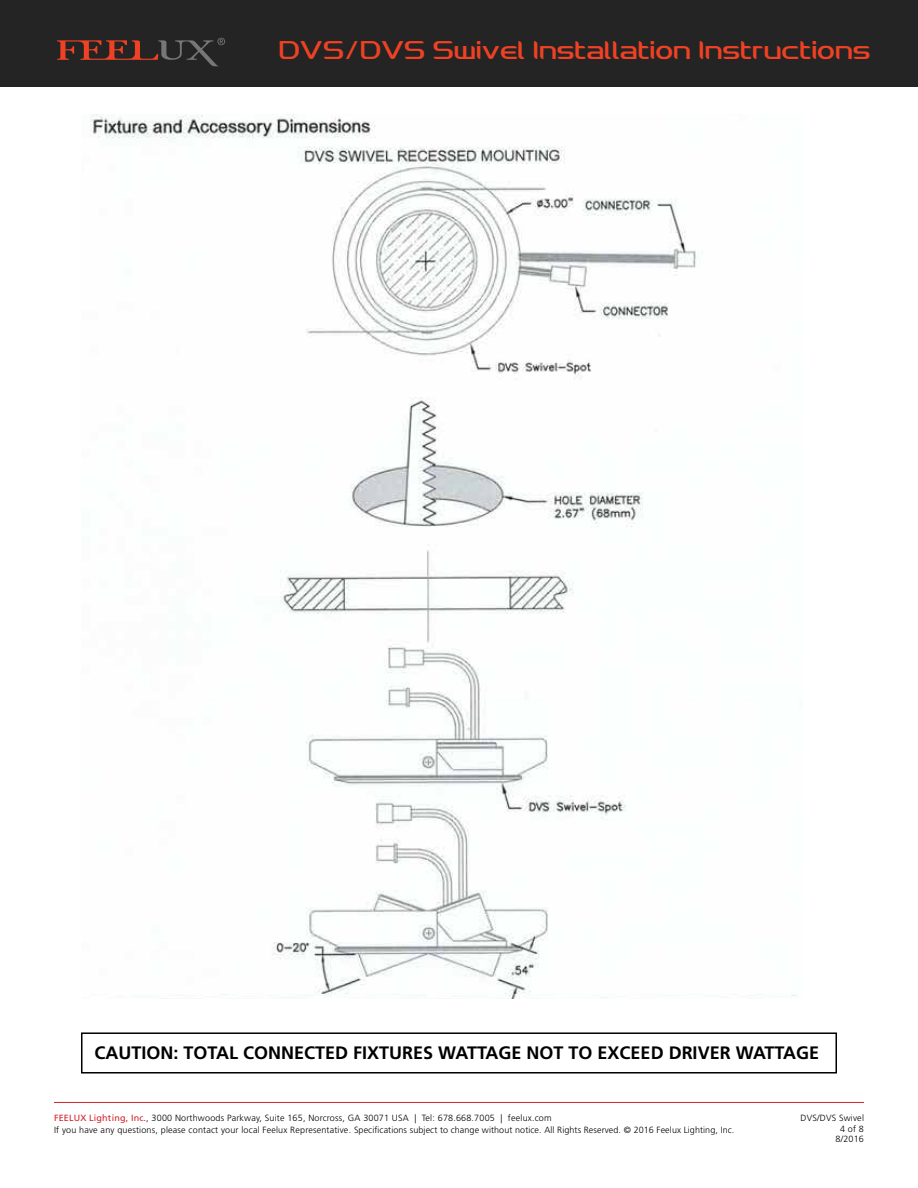
<style>
.page{position:relative;width:918px;height:1188px;background:#fff}
.page>*{position:absolute;margin:0;border:0;box-sizing:border-box;transform-origin:0 0}
.t1{font:27px "HH Feelux 1.0";color:#ef4123}
.t2{font:700 18px "Frutiger";color:#000}
.t3{font:300 9px/10.5px "Frutiger";letter-spacing:.02em;color:#000}
.s1{font-weight:400;color:#d2232a}
</style>
<div class="page">
<hr style="left:54px;top:1102px;width:810px;height:1px;background:#d2232a">
<div style="left:0;top:0;width:918px;height:86px;background:#242424"></div>
<svg style="left:57px;top:38px;width:168px;height:28px"></svg>
<img style="left:90px;top:115px;width:707px;height:884px">
<div style="left:81px;top:1032px;width:756px;height:42px;border:2px solid #000"></div>
<h1 class="t1" style="left:279px;top:36px;width:593px">DVS/DVS Swivel Installation Instructions</h1>
<h2 class="t2" style="left:94px;top:1042px;width:726px">CAUTION: TOTAL CONNECTED FIXTURES WATTAGE NOT TO EXCEED DRIVER WATTAGE</h2>
<p class="t3" style="left:54px;top:1112px;width:682px;line-height:12px"><span class="s1">FEELUX Lighting, Inc.</span>, 3000 Northwoods Parkway, Suite 165, Norcross, GA 30071 USA | Tel: 678.668.7005 | feelux.com<br>If you have any questions, please contact your local Feelux Representative. Specifications subject to change without notice. All Rights Reserved. © 2016 Feelux Lighting, Inc.</p>
<p class="t3" style="left:801px;top:1113px;width:65px;text-align:right">DVS/DVS Swivel<br>4 of 8<br>8/2016</p>
</div>
